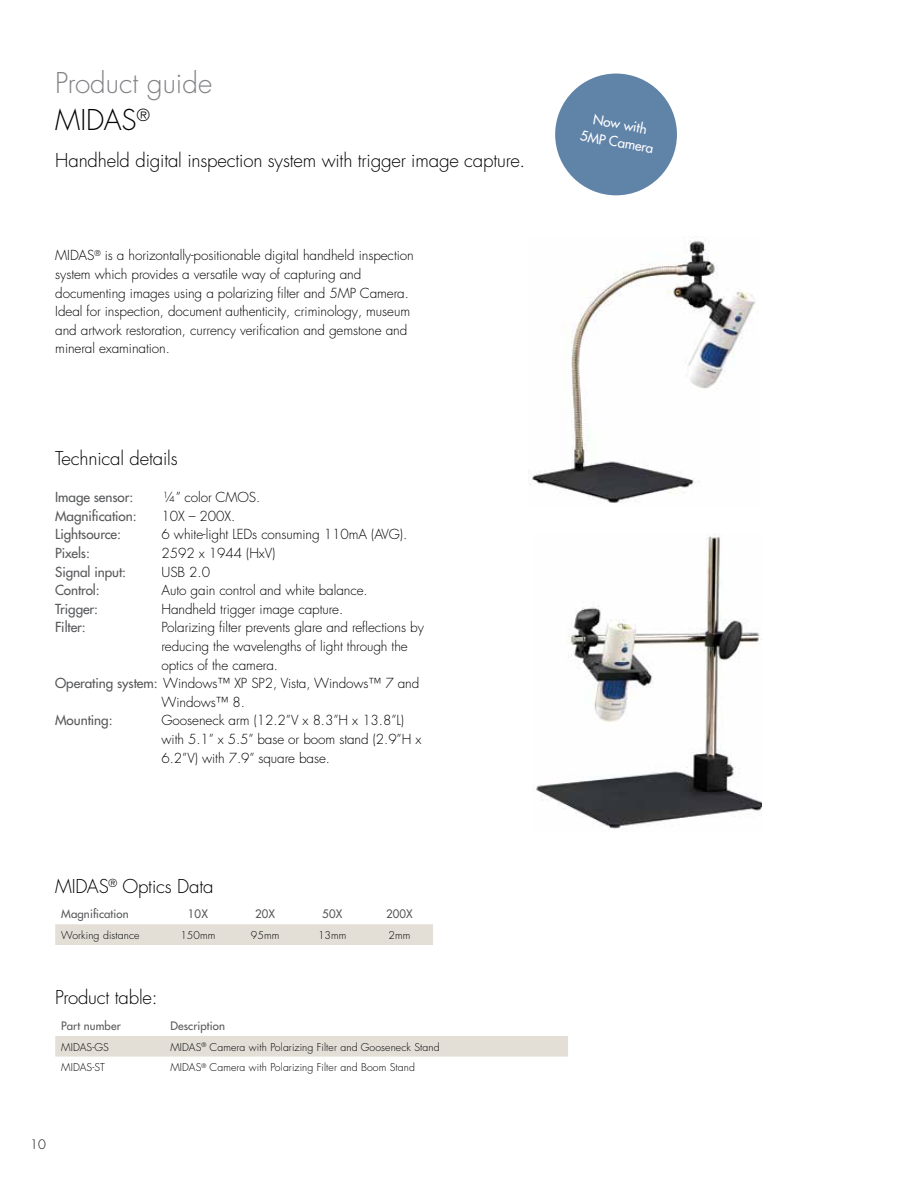
<style>
.page{position:relative;width:918px;height:1188px;background:#fff}
.page>*{position:absolute;margin:0;border:0;box-sizing:border-box;transform-origin:0 0}
.t1{font:300 27.9px "Futura LT Pro";color:#808285}
.t2{font:300 27.9px "Futura LT Pro";color:#000}
.t3{font:300 18.6px "Futura LT Pro";letter-spacing:-.01em;color:#000}
.t4{font:300 13.5px/18.6px "Futura LT Pro";letter-spacing:-.005em;color:#000}
.t5{font:500 13.5px "Futura LT Pro";letter-spacing:-.005em;color:#58595b}
.t6{font:500 13.5px/18px "Futura LT Pro";color:#fff;text-align:center}
.t7{font:300 12.6px "Futura LT Pro";color:#000}
.t8{font:500 11.4px "Futura LT Pro";letter-spacing:.01em;color:#58595b}
.t9{font:300 10.5px "Futura LT Pro";letter-spacing:.01em;color:#000}
.s1{font-weight:500;color:#58595b}
</style>
<div class="page">
<div style="left:55px;top:924px;width:378px;height:21px;background:#e3dfd7"></div>
<div style="left:55px;top:1036px;width:513px;height:21px;background:#e3dfd7"></div>
<img style="left:530px;top:236px;width:226px;height:267px">
<img style="left:536px;top:533px;width:226px;height:296px">
<div style="left:555px;top:74px;width:122px;height:121px;background:#6083a8;border-radius:50%"></div>
<h1 class="t1" style="left:55px;top:65px;width:158px">Product guide</h1>
<h1 class="t2" style="left:55px;top:102px;width:96px">MIDAS<sup>®</sup></h1>
<h2 class="t3" style="left:55px;top:148px;width:472px">Handheld digital inspection system with trigger image capture.</h2>
<p class="t4" style="left:55px;top:246px;width:360px">MIDAS<sup>®</sup> is a horizontally-positionable digital handheld inspection system which provides a versatile way of capturing and documenting images using a polarizing filter and 5MP Camera.<br>Ideal for inspection, document authenticity, criminology, museum and artwork restoration, currency verification and gemstone and mineral examination.</p>
<h2 class="t3" style="left:55px;top:446px;width:124px">Technical details</h2>
<p class="t5" style="left:55px;top:487px;width:80px">Image sensor:</p>
<p class="t4" style="left:163px;top:488px;width:99px">¼” color CMOS.</p>
<p class="t5" style="left:55px;top:506px;width:83px">Magnification:</p>
<p class="t4" style="left:162px;top:507px;width:75px">10X – 200X.</p>
<p class="t5" style="left:55px;top:524px;width:67px">Lightsource:</p>
<p class="t4" style="left:162px;top:525px;width:247px">6 white-light LEDs consuming 110mA (AVG).</p>
<p class="t5" style="left:55px;top:543px;width:36px">Pixels:</p>
<p class="t4" style="left:162px;top:544px;width:116px">2592 x 1944 (HxV)</p>
<p class="t5" style="left:55px;top:562px;width:72px">Signal input:</p>
<p class="t4" style="left:162px;top:562px;width:50px">USB 2.0</p>
<p class="t5" style="left:55px;top:580px;width:46px">Control:</p>
<p class="t4" style="left:162px;top:581px;width:208px">Auto gain control and white balance.</p>
<p class="t5" style="left:55px;top:599px;width:44px">Trigger:</p>
<p class="t4" style="left:162px;top:600px;width:183px">Handheld trigger image capture.</p>
<p class="t5" style="left:55px;top:617px;width:32px">Filter:</p>
<p class="t4" style="left:162px;top:618px;width:264px">Polarizing filter prevents glare and reflections by</p>
<p class="t4" style="left:162px;top:637px;width:248px">reducing the wavelengths of light through the</p>
<p class="t4" style="left:162px;top:655px;width:118px">optics of the camera.</p>
<p class="t4" style="left:55px;top:674px;width:366px"><span class="s1">Operating system:</span> Windows™ XP SP2, Vista, Windows™ 7 and</p>
<p class="t4" style="left:162px;top:693px;width:85px">Windows™ 8.</p>
<p class="t5" style="left:55px;top:710px;width:59px">Mounting:</p>
<p class="t4" style="left:162px;top:711px;width:262px">Gooseneck arm (12.2”V x 8.3”H x 13.8”L) with 5.1” x 5.5” base or boom stand (2.9”H x<br>6.2”V) with 7.9” square base.</p>
<h2 class="t3" style="left:55px;top:874px;width:160px">MIDAS<sup>®</sup> Optics Data</h2>
<p class="t8" style="left:61px;top:906px;width:69px">Magnification</p>
<p class="t8" style="left:188px;top:906px;width:21px">10X</p>
<p class="t8" style="left:255px;top:906px;width:21px">20X</p>
<p class="t8" style="left:322px;top:906px;width:21px">50X</p>
<p class="t8" style="left:386px;top:906px;width:28px">200X</p>
<p class="t9" style="left:61px;top:928px;width:80px">Working distance</p>
<p class="t9" style="left:180px;top:928px;width:37px">150mm</p>
<p class="t9" style="left:251px;top:928px;width:30px">95mm</p>
<p class="t9" style="left:318px;top:928px;width:30px">13mm</p>
<p class="t9" style="left:388px;top:928px;width:23px">2mm</p>
<h2 class="t3" style="left:55px;top:985px;width:104px">Product table:</h2>
<p class="t8" style="left:61px;top:1017px;width:61px">Part number</p>
<p class="t8" style="left:170px;top:1017px;width:56px">Description</p>
<p class="t9" style="left:61px;top:1040px;width:49px">MIDAS-GS</p>
<p class="t9" style="left:170px;top:1040px;width:271px">MIDAS<sup>®</sup> Camera with Polarizing Filter and Gooseneck Stand</p>
<p class="t9" style="left:61px;top:1061px;width:45px">MIDAS-ST</p>
<p class="t9" style="left:170px;top:1061px;width:246px">MIDAS<sup>®</sup> Camera with Polarizing Filter and Boom Stand</p>
<p class="t7" style="left:30px;top:1136px;width:17px">10</p>
<p class="t6" style="left:585px;top:108px;width:76px;rotate:10deg">Now with<br>5MP Camera</p>
</div>
